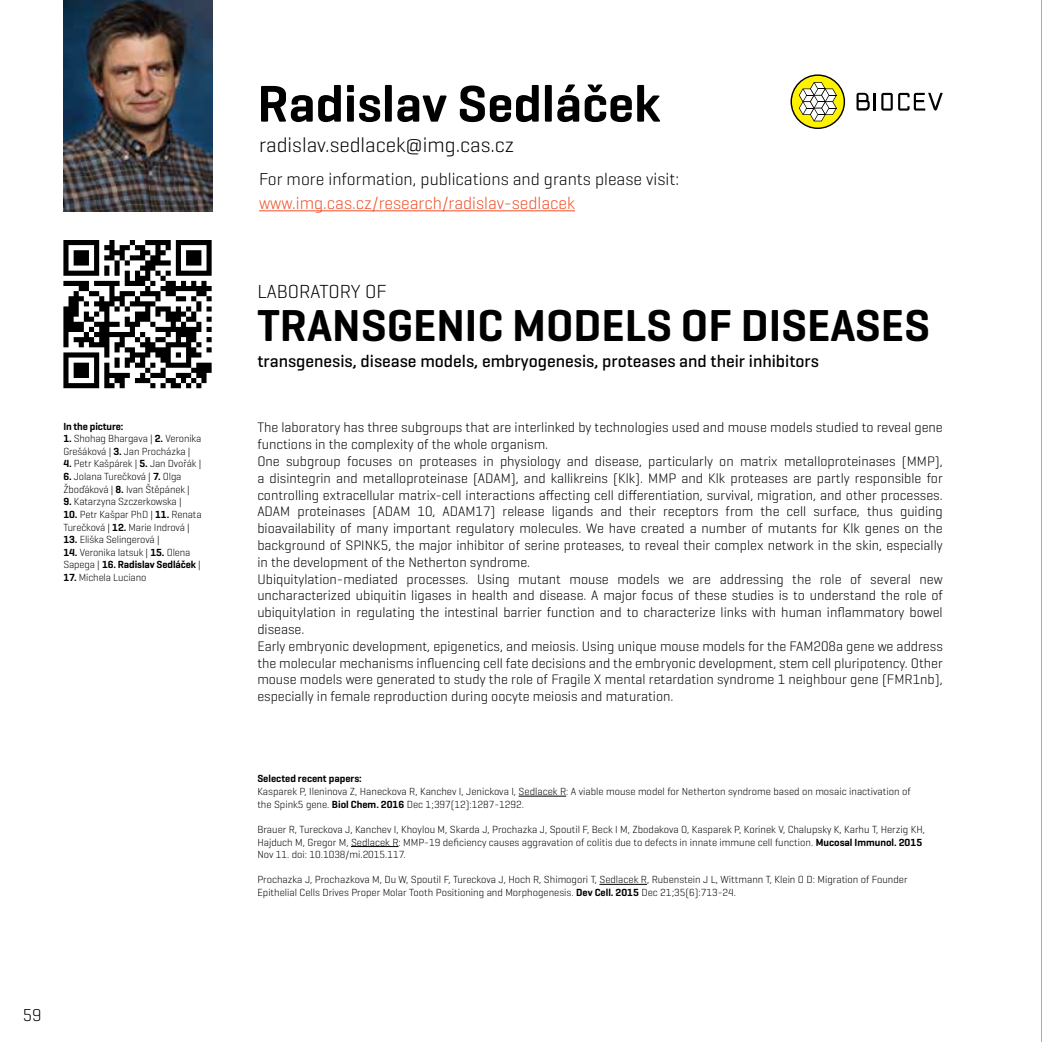
<style>
.page{position:relative;width:1042px;height:1042px;background:#fff}
.page>*{position:absolute;margin:0;border:0;box-sizing:border-box;transform-origin:0 0}
.t1{font:600 52.5px "Geogrotesque";color:#000}
.t2{font:600 45.5px "Geogrotesque";color:#000}
.t3{font:300 21px "Geogrotesque";color:#000}
.t4{font:300 19.25px "Geogrotesque";color:#000}
.t5{font:500 17.5px "Geogrotesque";color:#000}
.t6{font:300 17.5px "Geogrotesque";color:#000}
.t7{font:300 17.5px "Geogrotesque";color:#f04e26}
.t8{font:300 14px/16.8px "Geogrotesque";color:#000}
.t9{font:300 10.5px/12.6px "Geogrotesque";color:#000}
.t10{font:600 10.5px "Geogrotesque";color:#000}
.s1{font-weight:600}
</style>
<div class="page">
<hr style="left:518px;top:796px;width:48px;height:1px;background:#000">
<hr style="left:351px;top:846px;width:47px;height:1px;background:#000">
<hr style="left:599px;top:884px;width:48px;height:1px;background:#000">
<img style="left:63px;top:0;width:149px;height:212px">
<svg style="left:63px;top:240px;width:149px;height:148px"></svg>
<hr style="left:259px;top:210px;width:316px;height:1px;background:#f04e26">
<svg style="left:856px;top:93px;width:87px;height:18px"></svg>
<svg style="left:790px;top:74px;width:55px;height:55px"></svg>
<hr style="left:1041px;top:0;width:1px;height:1042px;background:#58595b">
<p class="t10" style="left:63px;top:419px;width:62px">In the picture:</p>
<p class="t9" style="left:63px;top:432px;width:139px"><span class="s1">1.</span> Shohag Bhargava | <span class="s1">2.</span> Veronika<br>Grešáková | <span class="s1">3.</span> Jan Procházka |</p>
<p class="t9" style="left:63px;top:457px;width:139px"><span class="s1">4.</span> Petr Kašpárek | <span class="s1">5.</span> Jan Dvořák |</p>
<p class="t9" style="left:63px;top:470px;width:128px"><span class="s1">6.</span> Jolana Turečková | <span class="s1">7.</span> Olga<br>Žboďáková | <span class="s1">8.</span> Ivan Štěpánek |</p>
<p class="t9" style="left:63px;top:495px;width:120px"><span class="s1">9.</span> Katarzyna Szczerkowska |</p>
<p class="t9" style="left:63px;top:508px;width:140px"><span class="s1">10.</span> Petr Kašpar PhD | <span class="s1">11.</span> Renata<br>Turečková | <span class="s1">12.</span> Marie Indrová |</p>
<p class="t9" style="left:63px;top:533px;width:98px"><span class="s1">13.</span> Eliška Selingerová |</p>
<p class="t9" style="left:63px;top:545px;width:139px"><span class="s1">14.</span> Veronika Iatsuk | <span class="s1">15.</span> Olena<br>Sapega | <span class="s1">16. Radislav Sedláček</span> |</p>
<p class="t9" style="left:63px;top:571px;width:84px"><span class="s1">17.</span> Michela Luciano</p>
<p class="t6" style="left:23px;top:1003px;width:20px">59</p>
<h1 class="t1" style="left:257px;top:71px;width:404px">Radislav Sedláček</h1>
<h3 class="t3" style="left:259px;top:131px;width:257px">radislav.sedlacek@img.cas.cz</h3>
<p class="t6" style="left:259px;top:168px;width:421px">For more information, publications and grants please visit:</p>
<p class="t7" style="left:259px;top:192px;width:317px">www.img.cas.cz/research/radislav-sedlacek</p>
<h3 class="t4" style="left:257px;top:279px;width:131px">LABORATORY OF</h3>
<h2 class="t2" style="left:257px;top:297px;width:674px">TRANSGENIC MODELS OF DISEASES</h2>
<p class="t5" style="left:257px;top:350px;width:563px">transgenesis, disease models, embryogenesis, proteases and their inhibitors</p>
<p class="t8" style="left:257px;top:419px;width:687px">The laboratory has three subgroups that are interlinked by technologies used and mouse models studied to reveal gene functions in the complexity of the whole organism.<br>One subgroup focuses on proteases in physiology and disease, particularly on matrix metalloproteinases (MMP), a disintegrin and metalloproteinase (ADAM), and kallikreins (Klk). MMP and Klk proteases are partly responsible for controlling extracellular matrix-cell interactions affecting cell differentiation, survival, migration, and other processes.<br>ADAM proteinases (ADAM 10, ADAM17) release ligands and their receptors from the cell surface, thus guiding bioavailability of many important regulatory molecules. We have created a number of mutants for Klk genes on the background of SPINK5, the major inhibitor of serine proteases, to reveal their complex network in the skin, especially in the development of the Netherton syndrome.<br>Ubiquitylation-mediated processes. Using mutant mouse models we are addressing the role of several new uncharacterized ubiquitin ligases in health and disease. A major focus of these studies is to understand the role of ubiquitylation in regulating the intestinal barrier function and to characterize links with human inflammatory bowel disease.<br>Early embryonic development, epigenetics, and meiosis. Using unique mouse models for the FAM208a gene we address the molecular mechanisms influencing cell fate decisions and the embryonic development, stem cell pluripotency. Other mouse models were generated to study the role of Fragile X mental retardation syndrome 1 neighbour gene (FMR1nb), especially in female reproduction during oocyte meiosis and maturation.</p>
<p class="t10" style="left:257px;top:772px;width:106px">Selected recent papers:</p>
<p class="t9" style="left:257px;top:785px;width:655px">Kasparek P, Ileninova Z, Haneckova R, Kanchev I, Jenickova I, Sedlacek R: A viable mouse model for Netherton syndrome based on mosaic inactivation of the Spink5 gene. <span class="s1">Biol Chem. 2016</span> Dec 1;397(12):1287-1292.</p>
<p class="t9" style="left:257px;top:822px;width:669px">Brauer R, Tureckova J, Kanchev I, Khoylou M, Skarda J, Prochazka J, Spoutil F, Beck I M, Zbodakova O, Kasparek P, Korinek V, Chalupsky K, Karhu T, Herzig KH,<br>Hajduch M, Gregor M, Sedlacek R: MMP-19 deficiency causes aggravation of colitis due to defects in innate immune cell function. <span class="s1">Mucosal Immunol. 2015<br></span>Nov 11. doi: 10.1038/mi.2015.117.</p>
<p class="t9" style="left:257px;top:873px;width:652px">Prochazka J, Prochazkova M, Du W, Spoutil F, Tureckova J, Hoch R, Shimogori T, Sedlacek R, Rubenstein J L, Wittmann T, Klein O D: Migration of Founder<br>Epithelial Cells Drives Proper Molar Tooth Positioning and Morphogenesis. <span class="s1">Dev Cell. 2015</span> Dec 21;35(6):713-24.</p>
</div>
